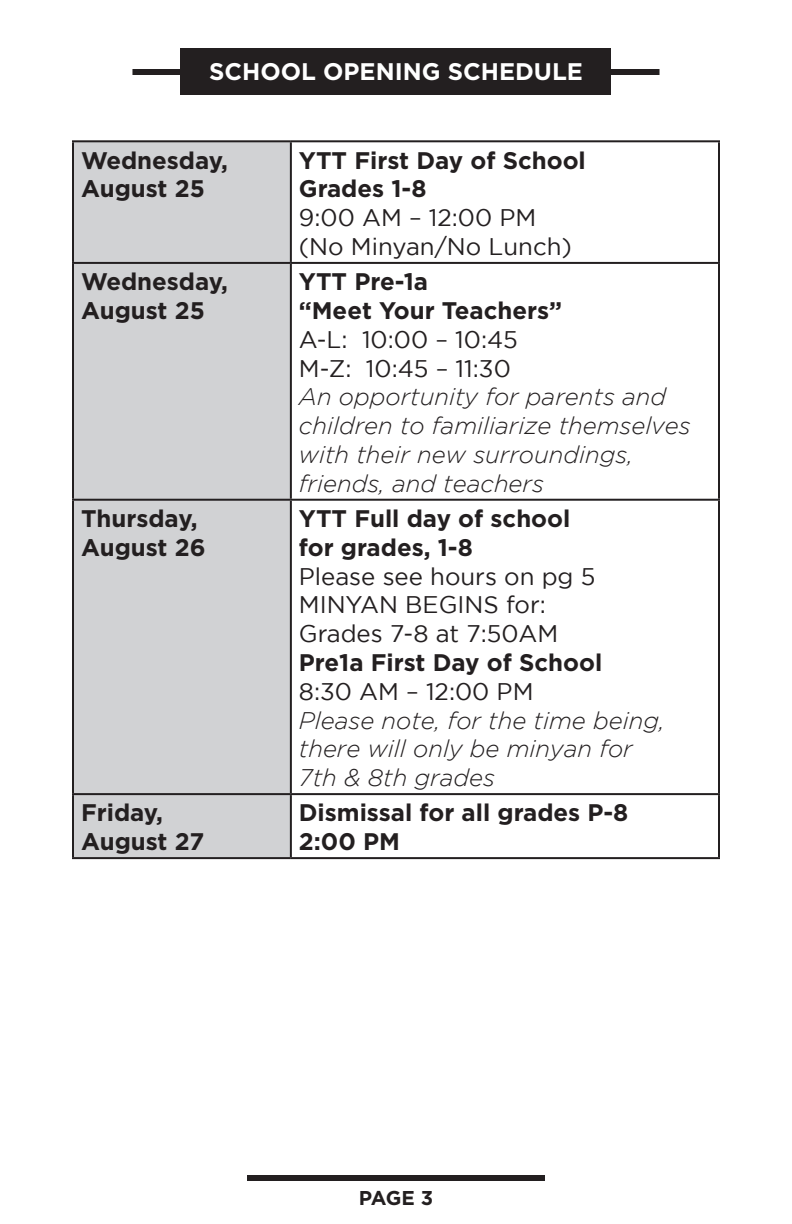
<style>
.page{position:relative;width:792px;height:1224px;background:#fff}
.page>*{position:absolute;margin:0;border:0;box-sizing:border-box;transform-origin:0 0}
.t1{font:700 24px/28.8px "Gotham";color:#231f20}
.t2{font:italic 300 24px/28.8px "Gotham";color:#231f20}
.t3{font:24px "Gotham";color:#231f20}
.t4{font:700 24px "Gotham";color:#fff}
.t5{font:700 20px "Gotham";color:#231f20}
.s1{font-weight:400}
.s2{font-weight:700;font-style:normal}
.s3{font-weight:400;font-style:normal}
</style>
<div class="page">
<div style="left:247px;top:1175px;width:298px;height:5px;background:#231f20"></div>
<div style="left:132px;top:69px;width:528px;height:6px;background:#231f20"></div>
<div style="left:180px;top:49px;width:432px;height:46px;background:#231f20"></div>
<div style="left:74px;top:142px;width:216px;height:651px;background:#d1d2d4"></div>
<div style="left:73px;top:794px;width:218px;height:64px;background:#d1d2d4"></div>
<hr style="left:291px;top:140px;width:429px;height:2px;background:#231f20">
<hr style="left:718px;top:142px;width:2px;height:120px;background:#231f20">
<hr style="left:291px;top:262px;width:429px;height:2px;background:#231f20">
<hr style="left:718px;top:264px;width:2px;height:235px;background:#231f20">
<hr style="left:291px;top:499px;width:429px;height:2px;background:#231f20">
<hr style="left:718px;top:501px;width:2px;height:292px;background:#231f20">
<hr style="left:291px;top:793px;width:429px;height:2px;background:#231f20">
<hr style="left:718px;top:795px;width:2px;height:62px;background:#231f20">
<hr style="left:291px;top:857px;width:429px;height:2px;background:#231f20">
<hr style="left:72px;top:795px;width:2px;height:62px;background:#231f20">
<hr style="left:72px;top:857px;width:219px;height:2px;background:#231f20">
<hr style="left:290px;top:795px;width:2px;height:62px;background:#231f20">
<hr style="left:72px;top:142px;width:2px;height:120px;background:#231f20">
<hr style="left:72px;top:264px;width:2px;height:235px;background:#231f20">
<hr style="left:72px;top:501px;width:2px;height:292px;background:#231f20">
<hr style="left:72px;top:140px;width:219px;height:2px;background:#231f20">
<hr style="left:72px;top:793px;width:219px;height:2px;background:#231f20">
<hr style="left:290px;top:142px;width:2px;height:120px;background:#231f20">
<hr style="left:290px;top:264px;width:2px;height:235px;background:#231f20">
<hr style="left:290px;top:501px;width:2px;height:292px;background:#231f20">
<hr style="left:72px;top:262px;width:219px;height:2px;background:#231f20">
<hr style="left:72px;top:499px;width:219px;height:2px;background:#231f20">
<p class="t4" style="left:209px;top:56px;width:375px">SCHOOL OPENING SCHEDULE</p>
<p class="t1" style="left:81px;top:145px;width:149px">Wednesday,<br>August 25</p>
<p class="t1" style="left:299px;top:145px;width:289px">YTT First Day of School<br>Grades 1-8</p>
<p class="t3" style="left:299px;top:204px;width:239px">9:00 AM – 12:00 PM</p>
<p class="t3" style="left:299px;top:233px;width:275px">(No Minyan/No Lunch)</p>
<p class="t1" style="left:81px;top:267px;width:149px">Wednesday,</p>
<p class="t1" style="left:81px;top:296px;width:125px">August 25</p>
<p class="t1" style="left:299px;top:267px;width:131px">YTT Pre-1a</p>
<p class="t1" style="left:299px;top:296px;width:265px">“Meet Your Teachers”</p>
<p class="t3" style="left:299px;top:326px;width:221px">A-L: 10:00 – 10:45</p>
<p class="t3" style="left:299px;top:355px;width:213px">M-Z: 10:45 – 11:30</p>
<p class="t2" style="left:299px;top:383px;width:393px">An opportunity for parents and children to familiarize themselves with their new surroundings, friends, and teachers</p>
<p class="t1" style="left:81px;top:504px;width:126px">Thursday,<br>August 26</p>
<p class="t1" style="left:299px;top:504px;width:298px">YTT Full day of school for grades, 1-8<br><span class="s1">Please see hours on pg 5</span></p>
<p class="t3" style="left:299px;top:592px;width:249px">MINYAN BEGINS for:</p>
<p class="t3" style="left:299px;top:620px;width:261px">Grades 7-8 at 7:50AM</p>
<p class="t2" style="left:299px;top:648px;width:367px"><span class="s2">Pre1a First Day of School<br></span><span class="s3">8:30 AM – 12:00 PM<br></span>Please note, for the time being, there will only be minyan for<br>7th &amp; 8th grades</p>
<p class="t1" style="left:81px;top:798px;width:84px">Friday,</p>
<p class="t1" style="left:81px;top:827px;width:125px">August 27</p>
<p class="t1" style="left:299px;top:798px;width:331px">Dismissal for all grades P-8</p>
<p class="t1" style="left:299px;top:827px;width:103px">2:00 PM</p>
<p class="t5" style="left:359px;top:1185px;width:76px">PAGE 3</p>
</div>
